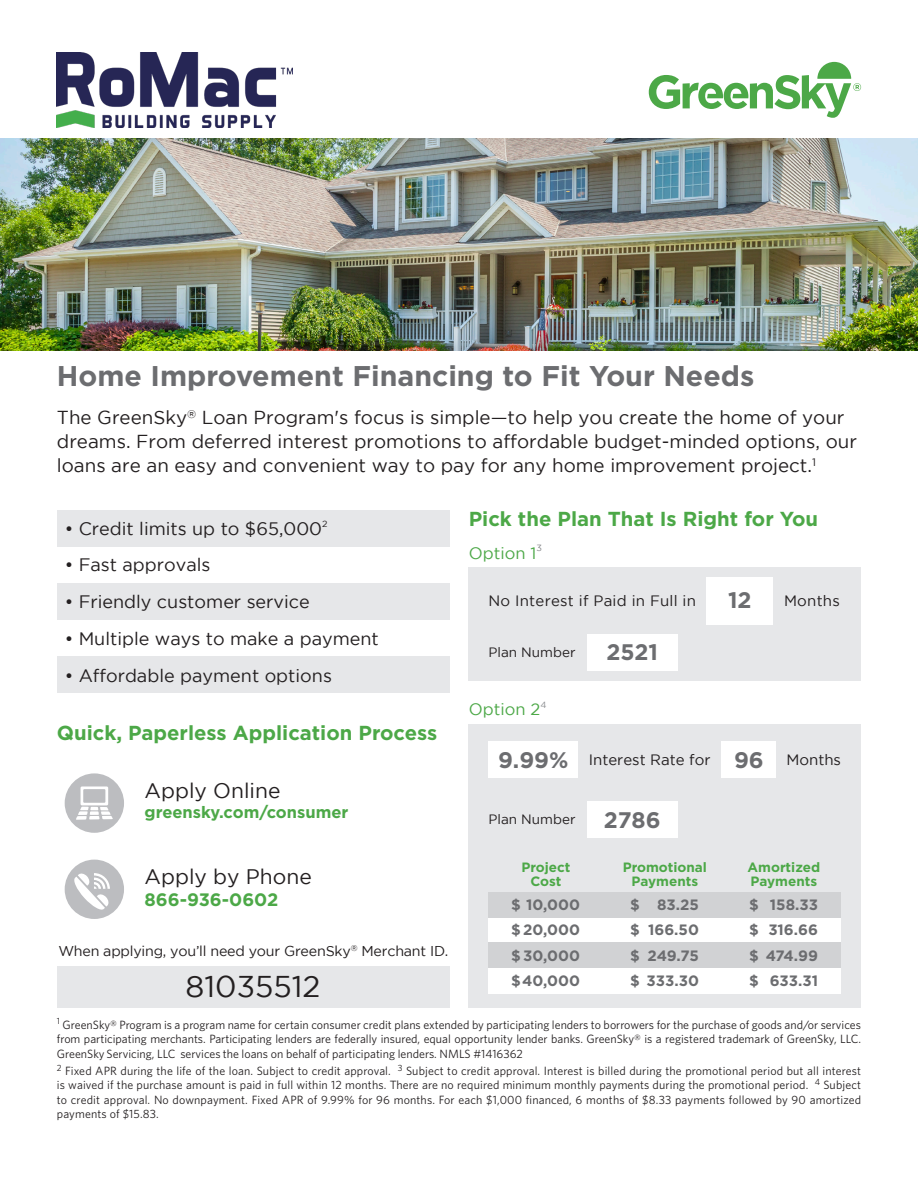
<style>
.page{position:relative;width:918px;height:1188px;background:#fff}
.page>*{position:absolute;margin:0;border:0;box-sizing:border-box;transform-origin:0 0}
.t1{font:30px "Gotham";color:#231f20}
.t2{font:700 28.5px "Gotham";color:#6c6d70}
.t3{font:700 22.5px "Gotham";color:#6c6d70}
.t4{font:21px "Gotham";color:#231f20}
.t5{font:700 20.25px "Gotham";color:#4ca847}
.t6{font:18.75px/24px "Gotham";color:#231f20}
.t7{font:18px "Gotham";color:#231f20}
.t8{font:700 18px "Gotham";color:#4ca847}
.t9{font:700 16.5px "Gotham";color:#4ca847}
.t10{font:16.5px "Gotham";color:#4ca847}
.t11{font:700 15px "Gotham";color:#6c6d70}
.t12{font:15px "Gotham";letter-spacing:.015em;color:#231f20}
.t13{font:14.25px "Gotham";letter-spacing:-.015em;color:#231f20}
.t14{font:700 13.5px/13.5px "Gotham";color:#4ca847;text-align:center}
.t15{font:13.5px "Gotham";color:#231f20}
.t16{font:12px/14.4px "Whitney";color:#231f20;text-align:justify}
.t17{font:9px "Gotham";color:#828487}
.t18{font:9px "Gotham";color:#8a8c8f}
</style>
<div class="page">
<div style="left:469px;top:724px;width:392px;height:283px;background:#e6e7e9"></div>
<svg style="left:649px;top:62px;width:212px;height:56px"></svg>
<div style="left:57px;top:510px;width:392px;height:36px;background:#e6e7e9"></div>
<div style="left:57px;top:583px;width:392px;height:37px;background:#e6e7e9"></div>
<div style="left:57px;top:657px;width:392px;height:36px;background:#e6e7e9"></div>
<div style="left:469px;top:567px;width:392px;height:113px;background:#e6e7e9"></div>
<div style="left:707px;top:577px;width:66px;height:47px;background:#fff"></div>
<div style="left:587px;top:634px;width:91px;height:36px;background:#fff"></div>
<div style="left:57px;top:966px;width:392px;height:41px;background:#e6e7e9"></div>
<div style="left:65px;top:773px;width:59px;height:60px;background:#bcbdc0;border-radius:50%"></div>
<svg style="left:76px;top:786px;width:37px;height:34px"></svg>
<div style="left:65px;top:860px;width:59px;height:59px;background:#bcbdc0;border-radius:50%"></div>
<svg style="left:72px;top:873px;width:38px;height:39px"></svg>
<div style="left:587px;top:801px;width:91px;height:37px;background:#fff"></div>
<div style="left:489px;top:741px;width:89px;height:37px;background:#fff"></div>
<div style="left:722px;top:741px;width:54px;height:37px;background:#fff"></div>
<div style="left:489px;top:892px;width:352px;height:102px;background:#fff"></div>
<div style="left:489px;top:892px;width:352px;height:25px;background:#d1d2d4"></div>
<div style="left:489px;top:943px;width:352px;height:25px;background:#d1d2d4"></div>
<img style="left:0;top:139px;width:918px;height:212px">
<img style="left:57px;top:53px;width:236px;height:74px">
<h2 class="t2" style="left:57px;top:357px;width:699px">Home Improvement Financing to Fit Your Needs</h2>
<p class="t6" style="left:57px;top:405px;width:802px">The GreenSky<sup>®</sup> Loan Program's focus is simple—to help you create the home of your dreams. From deferred interest promotions to affordable budget-minded options, our loans are an easy and convenient way to pay for any home improvement project.<sup>1</sup></p>
<h3 class="t7" style="left:65px;top:518px;width:264px">• Credit limits up to $65,000<sup>2</sup></h3>
<h3 class="t7" style="left:65px;top:555px;width:147px">• Fast approvals</h3>
<h3 class="t7" style="left:65px;top:592px;width:247px">• Friendly customer service</h3>
<h3 class="t7" style="left:65px;top:628px;width:316px">• Multiple ways to make a payment</h3>
<h3 class="t7" style="left:65px;top:665px;width:269px">• Affordable payment options</h3>
<h3 class="t5" style="left:57px;top:720px;width:382px">Quick, Paperless Application Process</h3>
<h3 class="t4" style="left:145px;top:779px;width:137px">Apply Online</h3>
<h3 class="t9" style="left:145px;top:801px;width:205px">greensky.com/consumer</h3>
<h3 class="t4" style="left:145px;top:865px;width:169px">Apply by Phone</h3>
<h3 class="t8" style="left:145px;top:887px;width:135px">866-936-0602</h3>
<p class="t13" style="left:58px;top:943px;width:392px">When applying, you’ll need your GreenSky<sup>®</sup> Merchant ID.</p>
<p class="t1" style="left:186px;top:970px;width:136px">81035512</p>
<h3 class="t5" style="left:469px;top:505px;width:351px">Pick the Plan That Is Right for You</h3>
<h3 class="t10" style="left:469px;top:544px;width:69px">Option 1</h3>
<p class="t17" style="left:536px;top:543px;width:7px">3</p>
<p class="t12" style="left:489px;top:593px;width:209px">No Interest if Paid in Full in</p>
<p class="t12" style="left:784px;top:593px;width:57px">Months</p>
<p class="t3" style="left:728px;top:586px;width:25px">12</p>
<p class="t15" style="left:489px;top:644px;width:88px">Plan Number</p>
<p class="t3" style="left:607px;top:637px;width:53px">2521</p>
<h3 class="t10" style="left:469px;top:700px;width:73px">Option 2</h3>
<p class="t18" style="left:540px;top:700px;width:8px">4</p>
<p class="t3" style="left:498px;top:745px;width:72px">9.99%</p>
<p class="t12" style="left:589px;top:751px;width:123px">Interest Rate for</p>
<p class="t3" style="left:734px;top:745px;width:31px">96</p>
<p class="t12" style="left:786px;top:751px;width:56px">Months</p>
<p class="t15" style="left:489px;top:812px;width:88px">Plan Number</p>
<p class="t3" style="left:604px;top:805px;width:58px">2786</p>
<p class="t14" style="left:521px;top:861px;width:51px">Project<br>Cost</p>
<p class="t14" style="left:623px;top:861px;width:86px">Promotional<br>Payments</p>
<p class="t14" style="left:748px;top:861px;width:74px;text-align:left">Amortized<br>Payments</p>
<p class="t11" style="left:511px;top:895px;width:70px">$ 10,000</p>
<p class="t11" style="left:511px;top:920px;width:70px">$ 20,000</p>
<p class="t11" style="left:511px;top:946px;width:70px">$ 30,000</p>
<p class="t11" style="left:511px;top:971px;width:70px">$40,000</p>
<p class="t11" style="left:630px;top:895px;width:11px">$</p>
<p class="t11" style="left:630px;top:920px;width:11px">$</p>
<p class="t11" style="left:630px;top:946px;width:11px">$</p>
<p class="t11" style="left:630px;top:971px;width:11px">$</p>
<p class="t11" style="left:657px;top:895px;width:43px">83.25</p>
<p class="t11" style="left:648px;top:920px;width:52px">166.50</p>
<p class="t11" style="left:648px;top:946px;width:53px">249.75</p>
<p class="t11" style="left:646px;top:971px;width:54px">333.30</p>
<p class="t11" style="left:749px;top:895px;width:11px">$</p>
<p class="t11" style="left:749px;top:920px;width:11px">$</p>
<p class="t11" style="left:749px;top:946px;width:11px">$</p>
<p class="t11" style="left:749px;top:971px;width:11px">$</p>
<p class="t11" style="left:770px;top:895px;width:50px">158.33</p>
<p class="t11" style="left:768px;top:920px;width:51px">316.66</p>
<p class="t11" style="left:766px;top:946px;width:54px">474.99</p>
<p class="t11" style="left:770px;top:971px;width:50px">633.31</p>
<p class="t16" style="left:57px;top:1017px;width:806px"><sup>1</sup> GreenSky® Program is a program name for certain consumer credit plans extended by participating lenders to borrowers for the purchase of goods and/or services from participating merchants. Participating lenders are federally insured, equal opportunity lender banks. GreenSky® is a registered trademark of GreenSky, LLC.<br>GreenSky Servicing, LLC services the loans on behalf of participating lenders. NMLS #1416362</p>
<p class="t16" style="left:57px;top:1063px;width:806px"><sup>2</sup> Fixed APR during the life of the loan. Subject to credit approval. <sup>3</sup> Subject to credit approval. Interest is billed during the promotional period but all interest is waived if the purchase amount is paid in full within 12 months. There are no required minimum monthly payments during the promotional period. <sup>4</sup> Subject to credit approval. No downpayment. Fixed APR of 9.99% for 96 months. For each $1,000 financed, 6 months of $8.33 payments followed by 90 amortized payments of $15.83.</p>
</div>
